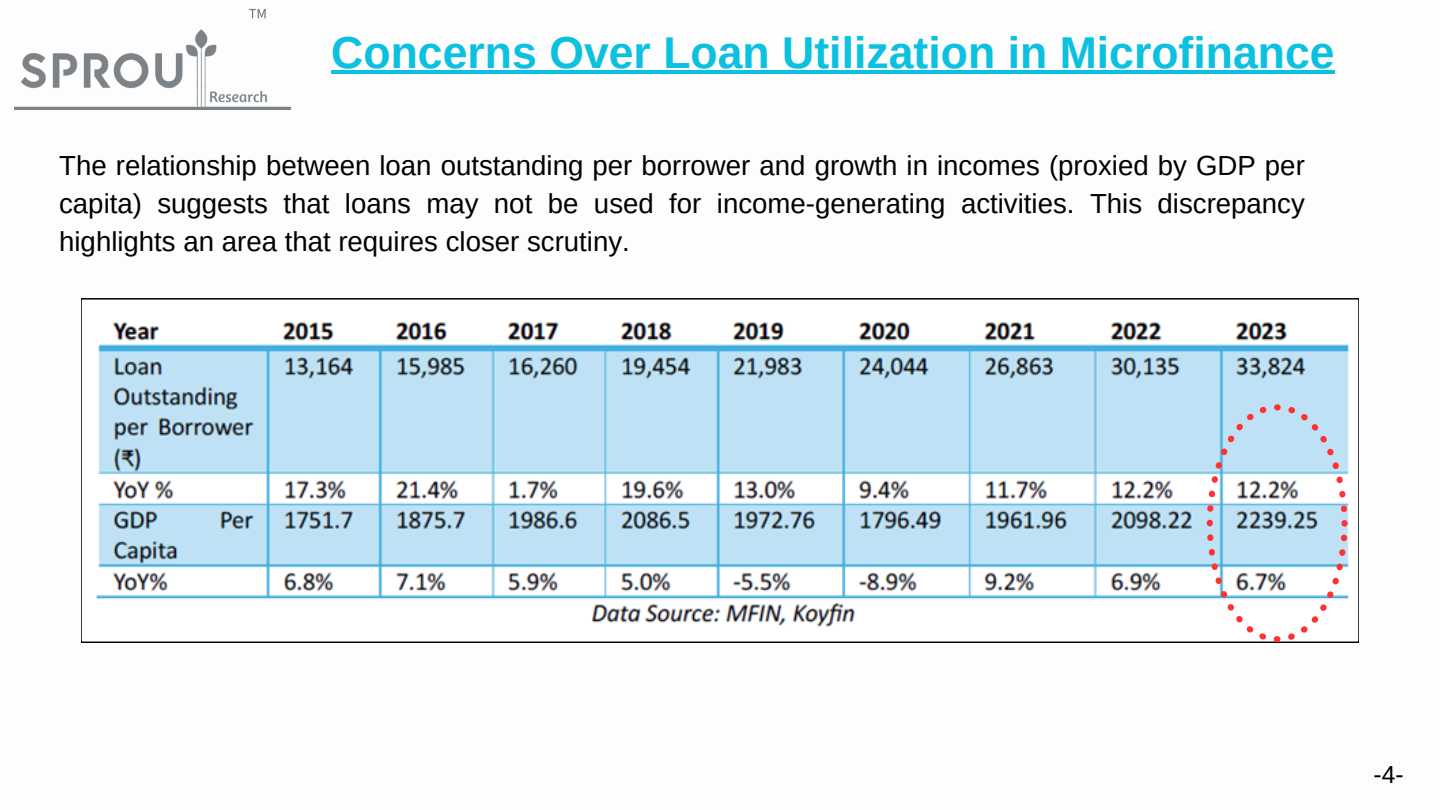
<style>
.page{position:relative;width:1440px;height:810px;background:#fff}
.page>*{position:absolute;margin:0;border:0;box-sizing:border-box;transform-origin:0 0}
.t1{font:700 44.6px "Arimo";color:#0cc0df}
.t2{font:27.6px/38.2px "Arimo";color:#000;text-align:justify}
.t3{font:24.6px "Arimo";color:#000}
</style>
<div class="page">
<img style="left:15px;top:8px;width:277px;height:102px">
<svg style="left:81px;top:299px;width:1278px;height:343px"></svg>
<hr style="left:331px;top:70px;width:1004px;height:4px;background:#0cc0df">
<svg style="left:1207px;top:404px;width:141px;height:238px"></svg>
<p class="t1" style="left:331px;top:28px;width:1005px">Concerns Over Loan Utilization in Microfinance</p>
<h2 class="t2" style="left:59px;top:146px;width:1247px">The relationship between loan outstanding per borrower and growth in incomes (proxied by GDP per capita) suggests that loans may not be used for income-generating activities. This discrepancy highlights an area that requires closer scrutiny.</h2>
<h1 class="t3" style="left:1374px;top:760px;width:32px">-4-</h1>
</div>
